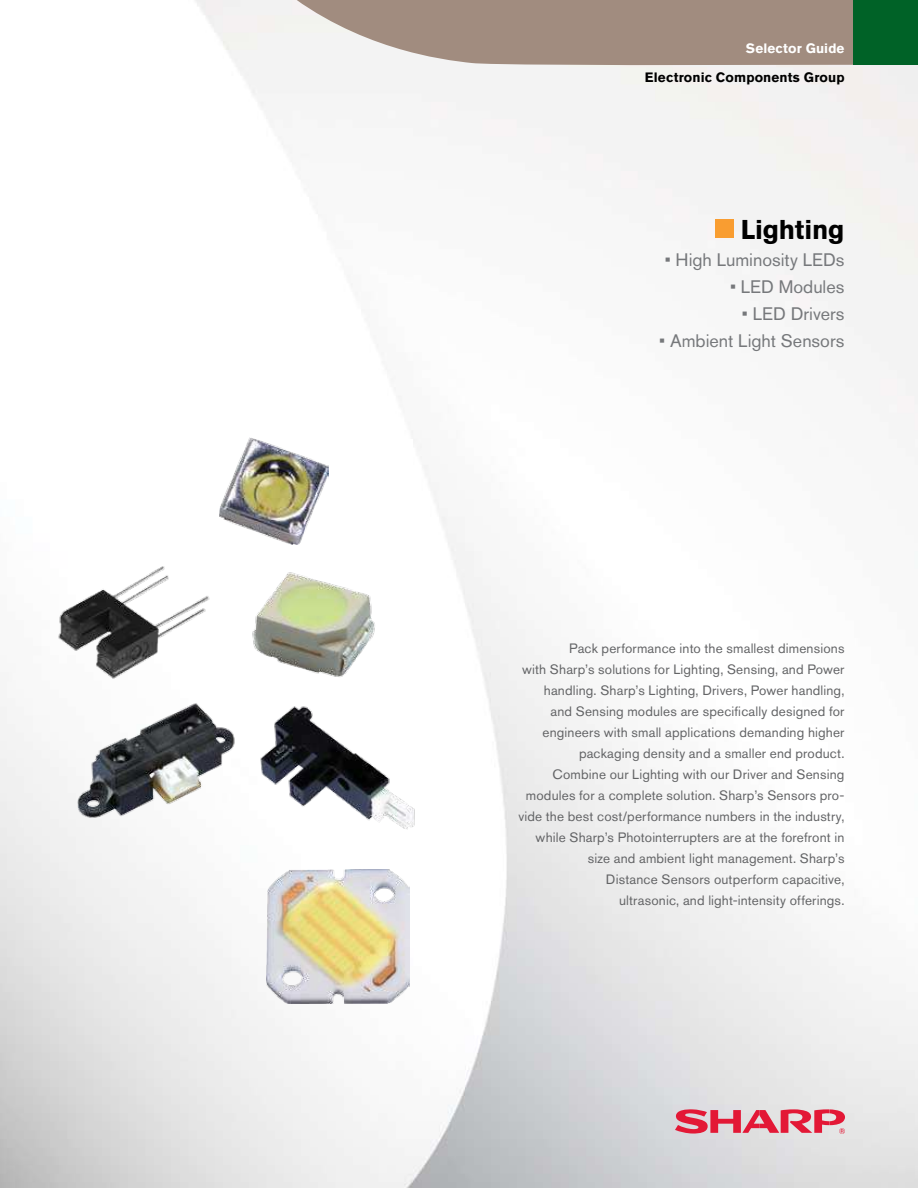
<style>
.page{position:relative;width:918px;height:1188px;background:#fff}
.page>*{position:absolute;margin:0;border:0;box-sizing:border-box;transform-origin:0 0}
.t1{font:700 27px "Akzidenz Grotesk Std";letter-spacing:-.01em;color:#000}
.t2{font:18px "Akzidenz Grotesk Std";color:#76787b}
.t3{font:13.5px/21px "Akzidenz Grotesk Std";letter-spacing:.01em;color:#636466;text-align:right}
.t4{font:700 13.5px "Akzidenz Grotesk Std";letter-spacing:.01em;color:#000}
.t5{font:700 13.5px "Akzidenz Grotesk Std";letter-spacing:.01em;color:#fff}
</style>
<div class="page">
<img style="left:0;top:0;width:918px;height:1188px">
<svg style="left:281px;top:0;width:637px;height:67px"></svg>
<div style="left:853px;top:0;width:65px;height:65px;background:#006227"></div>
<img style="left:219px;top:438px;width:109px;height:106px">
<img style="left:248px;top:565px;width:132px;height:119px">
<img style="left:266px;top:870px;width:143px;height:133px">
<img style="left:54px;top:565px;width:159px;height:118px">
<img style="left:259px;top:701px;width:162px;height:130px">
<img style="left:75px;top:701px;width:162px;height:119px">
<div style="left:715px;top:219px;width:19px;height:19px;background:#f99d31"></div>
<svg style="left:675px;top:1109px;width:170px;height:25px;background:#e17a8a"></svg>
<p class="t5" style="left:746px;top:43px;width:100px">Selector Guide</p>
<p class="t4" style="left:645px;top:72px;width:201px">Electronic Components Group</p>
<h1 class="t1" style="left:741px;top:219px;width:105px">Lighting</h1>
<h2 class="t2" style="left:665px;top:253px;width:181px">• High Luminosity LEDs</h2>
<h2 class="t2" style="left:730px;top:280px;width:116px">• LED Modules</h2>
<h2 class="t2" style="left:742px;top:307px;width:104px">• LED Drivers</h2>
<h2 class="t2" style="left:659px;top:334px;width:187px">• Ambient Light Sensors</h2>
<p class="t3" style="left:518px;top:639px;width:328px">Pack performance into the smallest dimensions<br>with Sharp’s solutions for Lighting, Sensing, and Power handling. Sharp’s Lighting, Drivers, Power handling,<br>and Sensing modules are specifically designed for engineers with small applications demanding higher packaging density and a smaller end product.<br>Combine our Lighting with our Driver and Sensing modules for a complete solution. Sharp’s Sensors pro&shy;vide the best cost/performance numbers in the industry, while Sharp’s Photointerrupters are at the forefront in size and ambient light management. Sharp’s<br>Distance Sensors outperform capacitive,<br>ultrasonic, and light-intensity offerings.</p>
</div>
